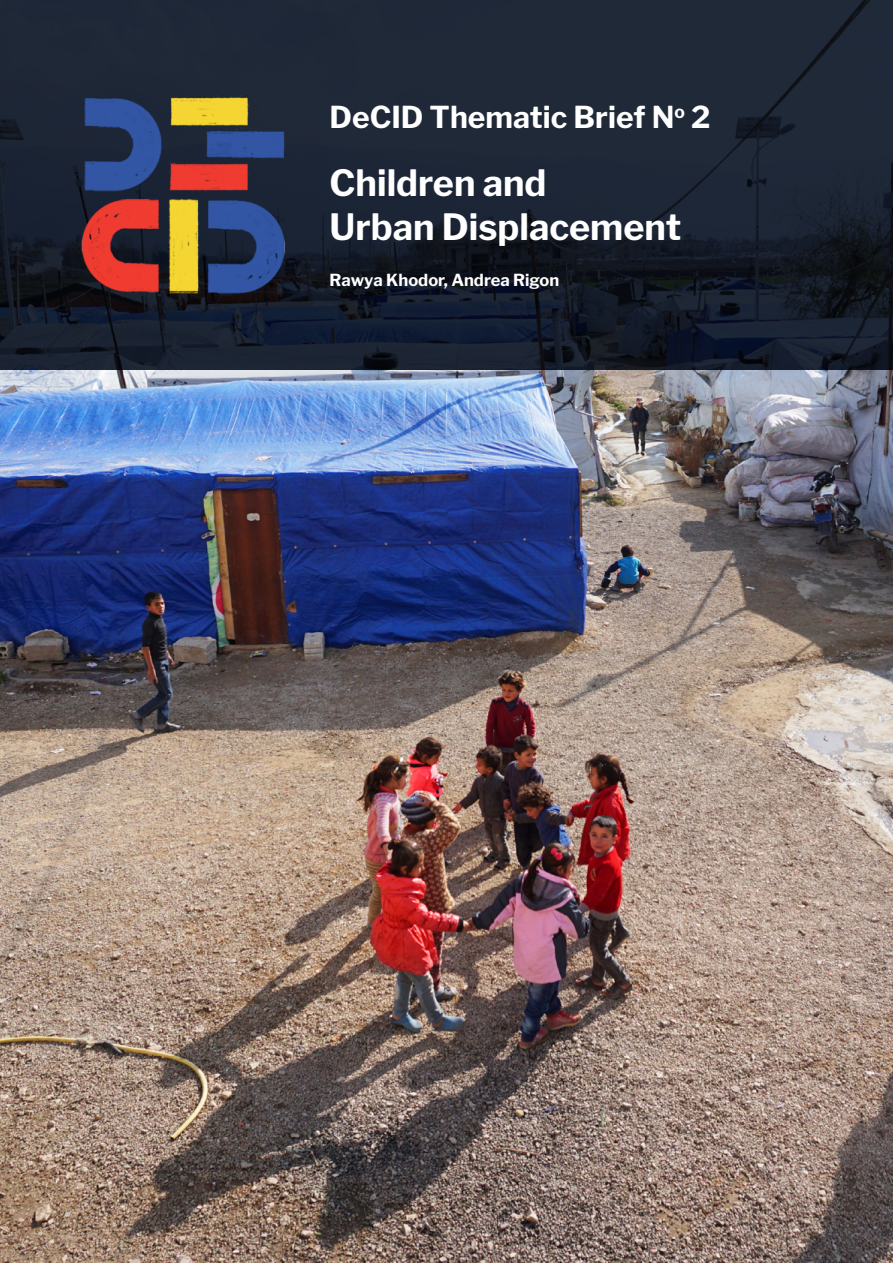
<style>
.page{position:relative;width:893px;height:1263px;background:#fff}
.page>*{position:absolute;margin:0;border:0;box-sizing:border-box;transform-origin:0 0}
.t1{font:700 36px/43.2px "Libre Franklin";color:#fff}
.t2{font:700 30px "Libre Franklin";color:#fff}
.t3{font:700 16.5px "Libre Franklin";color:#fff}
</style>
<div class="page">
<img style="left:0;top:370px;width:893px;height:893px">
<svg style="left:0;top:0;width:893px;height:370px;background:#1a2230"></svg>
<img style="left:64px;top:77px;width:239px;height:238px">
<p class="t2" style="left:330px;top:99px;width:383px">DeCID Thematic Brief N<sup>o</sup> 2</p>
<p class="t1" style="left:330px;top:162px;width:353px">Children and<br>Urban Displacement</p>
<p class="t3" style="left:330px;top:270px;width:231px">Rawya Khodor, Andrea Rigon</p>
</div>
